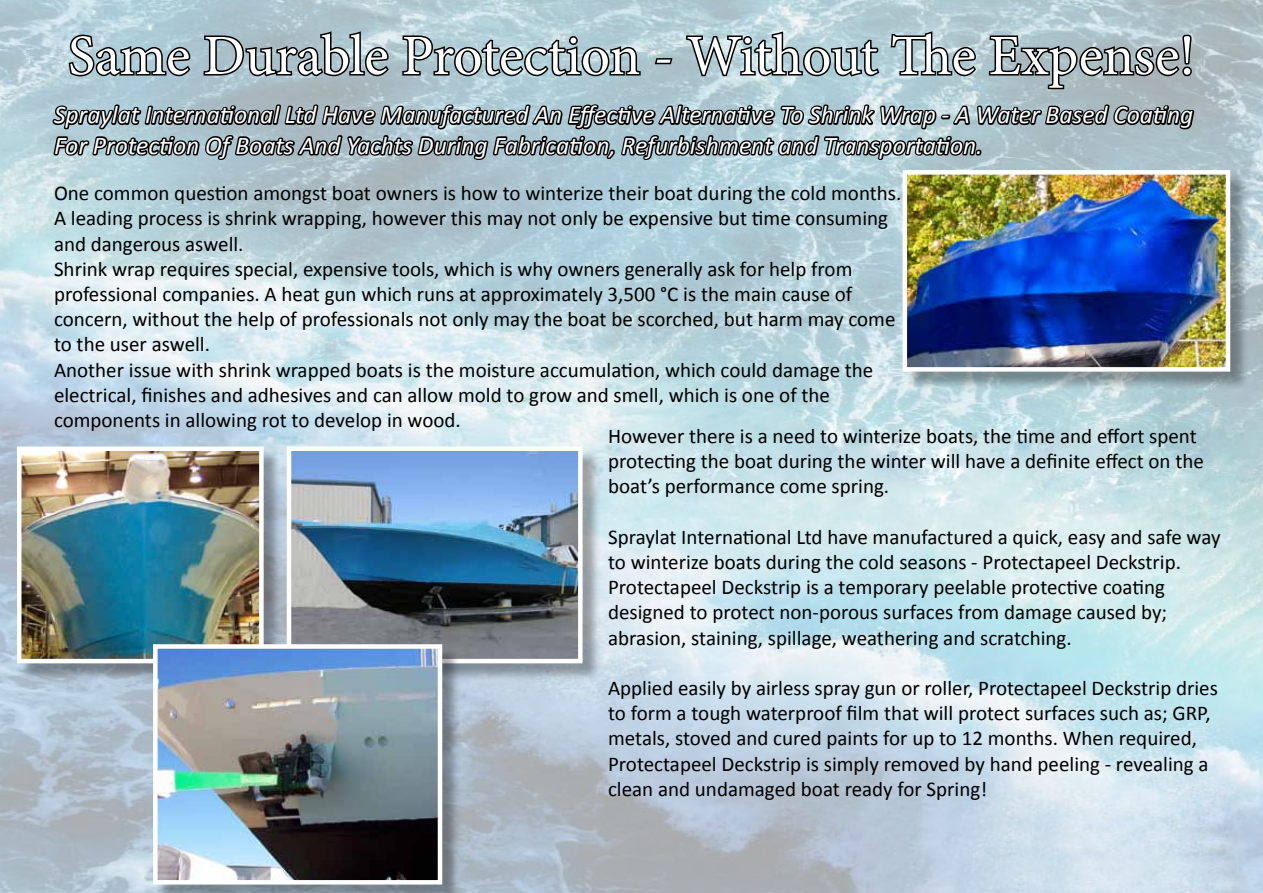
<style>
.page{position:relative;width:1263px;height:893px;background:#fff}
.page>*{position:absolute;margin:0;border:0;box-sizing:border-box;transform-origin:0 0}
.t1{font:57px "Minion Pro";color:#fff}
.t2{font:italic 25.5px/30.6px "Calibri";color:#fff}
.t3{font:21px/25.2px "Calibri";color:#000}
</style>
<div class="page">
<img style="left:0;top:0;width:1263px;height:893px">
<svg style="left:51px;top:28px;width:1163px;height:183px;background:#8c9fa6"></svg>
<div style="left:905px;top:172px;width:344px;height:218px;background:#000;opacity:.34"></div>
<img style="left:907px;top:175px;width:318px;height:192px">
<div style="left:902px;top:170px;width:328px;height:202px;border:4px solid #fff"></div>
<div style="left:19px;top:449px;width:263px;height:233px;background:#000;opacity:.34"></div>
<img style="left:22px;top:451px;width:237px;height:207px">
<div style="left:17px;top:446px;width:247px;height:217px;border:4px solid #fff"></div>
<div style="left:289px;top:449px;width:312px;height:233px;background:#000;opacity:.34"></div>
<img style="left:292px;top:451px;width:286px;height:207px">
<div style="left:287px;top:446px;width:296px;height:217px;border:4px solid #fff"></div>
<div style="left:155px;top:646px;width:306px;height:247px;background:#000;opacity:.34"></div>
<img style="left:158px;top:649px;width:279px;height:230px">
<div style="left:153px;top:644px;width:289px;height:240px;border:4px solid #fff"></div>
<h1 class="t1" style="left:68px;top:18px;width:1128px">Same Durable Protection - Without The Expense!</h1>
<p class="t2" style="left:54px;top:99px;width:1141px">Spraylat International Ltd Have Manufactured An Effective Alternative To Shrink Wrap - A Water Based Coating<br>For Protection Of Boats And Yachts During Fabrication, Refurbishment and Transportation.</p>
<p class="t3" style="left:54px;top:181px;width:849px">One common question amongst boat owners is how to winterize their boat during the cold months.<br>A leading process is shrink wrapping, however this may not only be expensive but time consuming and dangerous aswell.<br>Shrink wrap requires special, expensive tools, which is why owners generally ask for help from professional companies. A heat gun which runs at approximately 3,500 °C is the main cause of concern, without the help of professionals not only may the boat be scorched, but harm may come to the user aswell.<br>Another issue with shrink wrapped boats is the moisture accumulation, which could damage the electrical, finishes and adhesives and can allow mold to grow and smell, which is one of the components in allowing rot to develop in wood.</p>
<p class="t3" style="left:608px;top:423px;width:597px">However there is a need to winterize boats, the time and effort spent protecting the boat during the winter will have a definite effect on the boat’s performance come spring.</p>
<p class="t3" style="left:608px;top:524px;width:614px">Spraylat International Ltd have manufactured a quick, easy and safe way to winterize boats during the cold seasons - Protectapeel Deckstrip.<br>Protectapeel Deckstrip is a temporary peelable protective coating designed to protect non-porous surfaces from damage caused by; abrasion, staining, spillage, weathering and scratching.</p>
<p class="t3" style="left:608px;top:675px;width:611px">Applied easily by airless spray gun or roller, Protectapeel Deckstrip dries to form a tough waterproof film that will protect surfaces such as; GRP, metals, stoved and cured paints for up to 12 months. When required, Protectapeel Deckstrip is simply removed by hand peeling - revealing a clean and undamaged boat ready for Spring!</p>
</div>
